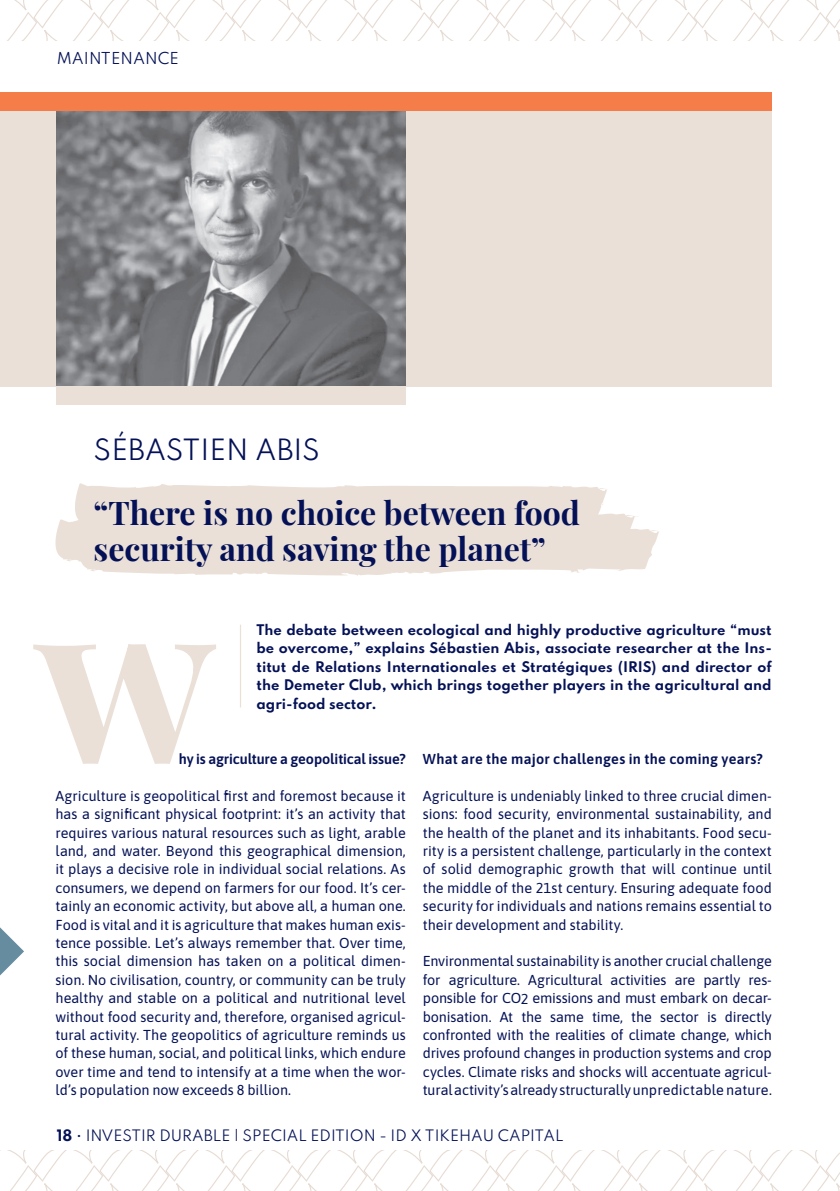
<style>
.page{position:relative;width:840px;height:1191px;background:#fff}
.page>*{position:absolute;margin:0;border:0;box-sizing:border-box;transform-origin:0 0}
.t1{font:700 32px "Playfair Display";color:#041156}
.t2{font:100 26px "Spartan";color:#041156}
.t3{font:100 14.6px "Spartan";color:#041156}
.para_texte_courant_j{font:14.4px/18.4px "Asap";color:#041156;text-align:justify}
.para_texte_courant_j-2{font:600 14.4px "Asap";letter-spacing:.015em;color:#041156}
.para_texte_courant_j-3{font:600 14.4px "Asap";letter-spacing:-.005em;color:#041156}
.t4{font:100 14px "Spartan";color:#041156}
.t5{font:100 13px/18.4px "Spartan";color:#041156;text-align:justify}
</style>
<div class="page">
<svg style="left:0;top:927px;width:24px;height:48px"></svg>
<div style="left:0;top:100px;width:771px;height:286px;background:#ebe0d7"></div>
<img style="left:57px;top:110px;width:348px;height:276px">
<hr style="left:240px;top:624px;width:1px;height:83px;background:#ebe0d7">
<div style="left:57px;top:386px;width:348px;height:19px;background:#ebe0d7"></div>
<svg style="left:55px;top:483px;width:604px;height:93px;background:#ede4dc"></svg>
<div style="left:0;top:92px;width:771px;height:18px;background:#f47d4a"></div>
<svg style="left:0;top:1150px;width:839px;height:41px"></svg>
<svg style="left:7px;top:0;width:832px;height:41px"></svg>
<svg style="left:33px;top:644px;width:183px;height:120px"></svg>
<p class="t3" style="left:57px;top:48px;width:123px">MAINTENANCE</p>
<p class="t2" style="left:94px;top:430px;width:227px">SÉBASTIEN ABIS</p>
<p class="t1" style="left:94px;top:487px;width:487px">“There is no choice between food</p>
<p class="t1" style="left:94px;top:524px;width:453px">security and saving the planet”</p>
<p class="t5" style="left:256px;top:620px;width:516px">The debate between ecological and highly productive agriculture “must be overcome,” explains Sébastien Abis, associate researcher at the Ins&shy;titut de Relations Internationales et Stratégiques (IRIS) and director of the Demeter Club, which brings together players in the agricultural and agri-food sector.</p>
<p class="para_texte_courant_j-3" style="left:179px;top:748px;width:228px">hy is agriculture a geopolitical issue?</p>
<p class="para_texte_courant_j" style="left:55px;top:785px;width:351px">Agriculture is geopolitical first and foremost because it has a significant physical footprint: it’s an activity that requires various natural resources such as light, arable land, and water. Beyond this geographical dimension, it plays a decisive role in individual social relations. As consumers, we depend on farmers for our food. It’s cer&shy;tainly an economic activity, but above all, a human one.<br>Food is vital and it is agriculture that makes human exis&shy;tence possible. Let’s always remember that. Over time, this social dimension has taken on a political dimen&shy;sion. No civilisation, country, or community can be truly healthy and stable on a political and nutritional level without food security and, therefore, organised agricul&shy;tural activity. The geopolitics of agriculture reminds us of these human, social, and political links, which endure over time and tend to intensify at a time when the wor&shy;ld’s population now exceeds 8 billion.</p>
<p class="para_texte_courant_j-2" style="left:422px;top:748px;width:341px">What are the major challenges in the coming years?</p>
<p class="para_texte_courant_j" style="left:422px;top:785px;width:350px">Agriculture is undeniably linked to three crucial dimen&shy;sions: food security, environmental sustainability, and the health of the planet and its inhabitants. Food secu&shy;rity is a persistent challenge, particularly in the context of solid demographic growth that will continue until the middle of the 21st century. Ensuring adequate food security for individuals and nations remains essential to their development and stability.</p>
<p class="para_texte_courant_j" style="left:422px;top:951px;width:350px">Environmental sustainability is another crucial challenge for agriculture. Agricultural activities are partly res&shy;ponsible for CO2 emissions and must embark on decar&shy;bonisation. At the same time, the sector is directly confronted with the realities of climate change, which drives profound changes in production systems and crop cycles. Climate risks and shocks will accentuate agricul&shy;tural activity’s already structurally unpredictable nature.</p>
<p class="t4" style="left:57px;top:1125px;width:508px">18 • INVESTIR DURABLE | SPECIAL EDITION - ID X TIKEHAU CAPITAL</p>
</div>
